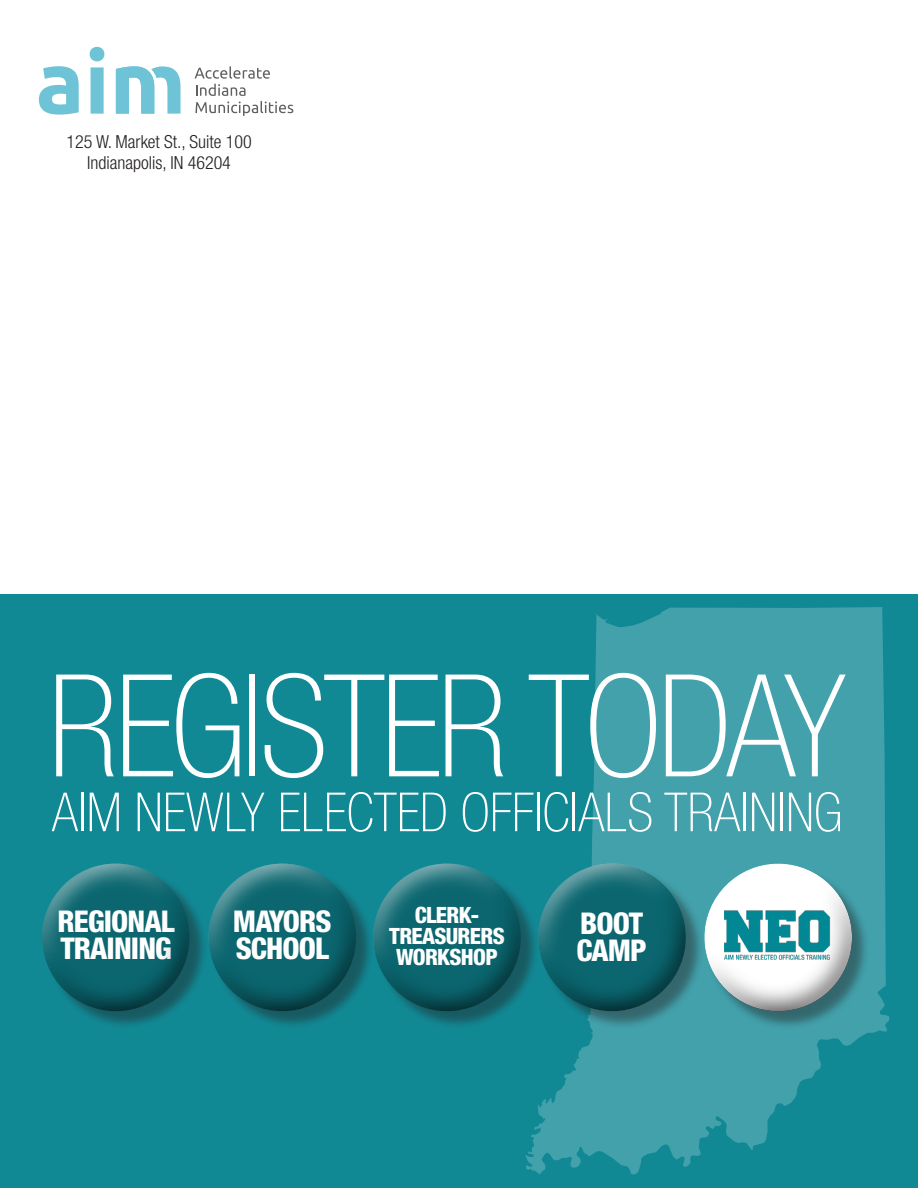
<style>
.page{position:relative;width:918px;height:1188px;background:#fff}
.page>*{position:absolute;margin:0;border:0;box-sizing:border-box;transform-origin:0 0}
.t1{font:100 condensed 142.5px "Helvetica Neue LT Std";letter-spacing:-.03em;color:#fff}
.t2{font:100 condensed 54px "Helvetica Neue LT Std";color:#fff}
.t3{font:800 condensed 30px/27px "Helvetica Neue LT Std";letter-spacing:-.03em;color:#fff}
.t4{font:800 condensed 22.5px/21px "Helvetica Neue LT Std";letter-spacing:-.03em;color:#fff;text-align:center}
.t5{font:300 condensed 18px "Helvetica Neue LT Std";color:#231f20}
</style>
<div class="page">
<div style="left:0;top:594px;width:918px;height:594px;background:#118995"></div>
<svg style="left:525px;top:607px;width:362px;height:567px;fill:#42a1ab"></svg>
<div style="left:44px;top:866px;width:164px;height:164px;background:#231f20;opacity:.44"></div>
<div style="left:32px;top:863px;width:159px;height:115px;background:#fff;opacity:.75"></div>
<div style="left:32px;top:875px;width:178px;height:138px;background:#231f20;opacity:.75"></div>
<div style="left:211px;top:866px;width:164px;height:164px;background:#231f20;opacity:.44"></div>
<div style="left:198px;top:863px;width:160px;height:115px;background:#fff;opacity:.75"></div>
<div style="left:198px;top:875px;width:169px;height:138px;background:#231f20;opacity:.75"></div>
<div style="left:376px;top:866px;width:163px;height:164px;background:#231f20;opacity:.44"></div>
<div style="left:362px;top:863px;width:160px;height:115px;background:#fff;opacity:.75"></div>
<div style="left:362px;top:875px;width:170px;height:138px;background:#231f20;opacity:.75"></div>
<div style="left:540px;top:866px;width:165px;height:164px;background:#231f20;opacity:.44"></div>
<div style="left:526px;top:863px;width:161px;height:115px;background:#fff;opacity:.75"></div>
<div style="left:526px;top:875px;width:162px;height:138px;background:#231f20;opacity:.75"></div>
<div style="left:707px;top:795px;width:211px;height:235px;background:#231f20;opacity:.44"></div>
<div style="left:704px;top:833px;width:150px;height:149px;background:#fff;opacity:.75"></div>
<div style="left:704px;top:875px;width:178px;height:138px;background:#231f20;opacity:.75"></div>
<img style="left:724px;top:906px;width:108px;height:54px">
<svg style="left:195px;top:66px;width:98px;height:50px"></svg>
<svg style="left:39px;top:66px;width:40px;height:49px"></svg>
<svg style="left:90px;top:47px;width:14px;height:67px"></svg>
<svg style="left:116px;top:66px;width:65px;height:48px"></svg>
<p class="t5" style="left:66px;top:131px;width:187px">125 W. Market St., Suite 100</p>
<p class="t5" style="left:87px;top:153px;width:145px">Indianapolis, IN 46204</p>
<p class="t1" style="left:48px;top:646px;width:800px">REGISTER TODAY</p>
<p class="t2" style="left:52px;top:782px;width:792px">AIM NEWLY ELECTED OFFICIALS TRAINING</p>
<h3 class="t3" style="left:58px;top:907px;width:119px">REGIONAL<br>TRAINING</h3>
<h3 class="t3" style="left:233px;top:907px;width:100px">MAYORS<br>SCHOOL</h3>
<p class="t4" style="left:389px;top:904px;width:117px">CLERK-<br>TREASURERS<br>WORKSHOP</p>
<h3 class="t3" style="left:576px;top:909px;width:72px">BOOT<br>CAMP</h3>
</div>
